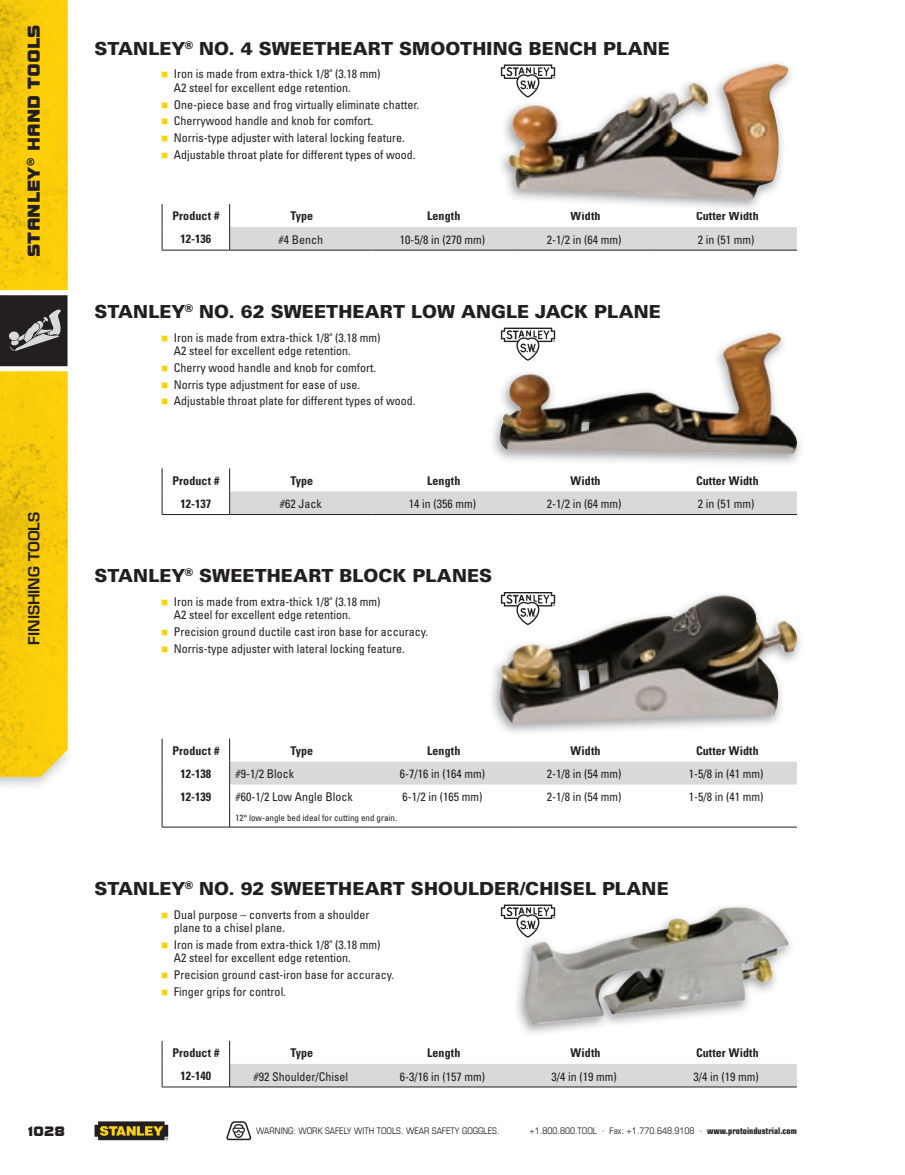
<style>
.page{position:relative;width:905px;height:1175px;background:#fff}
.page>*{position:absolute;margin:0;border:0;box-sizing:border-box;transform-origin:0 0}
.t1{font:900 18px "Univers";letter-spacing:.005em;color:#231f20}
.t2{font:18px "Bolt EF";color:#231f20}
.t3{font:600 15px "Eurostile LT Std";color:#231f20}
.t4{font:14.25px "Bolt EF";color:#231f20}
.t5{font:condensed 12px/13.5px "Univers";color:#231f20}
.t6{font:700 condensed 12px "Univers";letter-spacing:.01em;color:#231f20}
.t7{font:condensed 12px "Univers LT Std";color:#231f20}
.t8{font:condensed 9px "Eurostile LT Std";color:#231f20}
.t9{font:condensed 9px "Univers LT Std";color:#231f20}
.s1{color:#fed20e}
.s2{font-weight:700}
</style>
<div class="page">
<hr style="left:230px;top:250px;width:141px;height:1px;background:#231f20">
<hr style="left:371px;top:250px;width:142px;height:1px;background:#231f20">
<hr style="left:513px;top:250px;width:142px;height:1px;background:#231f20">
<hr style="left:655px;top:250px;width:141px;height:1px;background:#231f20">
<svg style="left:162px;top:204px;width:1px;height:46px"></svg>
<svg style="left:229px;top:204px;width:567px;height:46px"></svg>
<hr style="left:162px;top:250px;width:68px;height:1px;background:#231f20">
<hr style="left:230px;top:514px;width:141px;height:1px;background:#231f20">
<hr style="left:371px;top:514px;width:142px;height:1px;background:#231f20">
<hr style="left:513px;top:514px;width:142px;height:1px;background:#231f20">
<hr style="left:655px;top:514px;width:141px;height:1px;background:#231f20">
<svg style="left:162px;top:468px;width:1px;height:46px"></svg>
<svg style="left:229px;top:468px;width:567px;height:46px"></svg>
<hr style="left:162px;top:514px;width:68px;height:1px;background:#231f20">
<hr style="left:230px;top:826px;width:141px;height:1px;background:#231f20">
<hr style="left:371px;top:826px;width:142px;height:1px;background:#231f20">
<hr style="left:513px;top:826px;width:142px;height:1px;background:#231f20">
<hr style="left:655px;top:826px;width:141px;height:1px;background:#231f20">
<svg style="left:162px;top:738px;width:1px;height:88px"></svg>
<hr style="left:162px;top:826px;width:68px;height:1px;background:#231f20">
<svg style="left:229px;top:738px;width:567px;height:88px"></svg>
<svg style="left:162px;top:1040px;width:1px;height:46px"></svg>
<svg style="left:229px;top:1040px;width:567px;height:47px"></svg>
<hr style="left:162px;top:1086px;width:68px;height:1px;background:#231f20">
<img style="left:498px;top:63px;width:296px;height:148px">
<img style="left:508px;top:64px;width:280px;height:135px">
<svg style="left:501px;top:64px;width:54px;height:34px"></svg>
<img style="left:492px;top:330px;width:309px;height:134px">
<img style="left:500px;top:333px;width:296px;height:120px">
<svg style="left:501px;top:327px;width:54px;height:34px"></svg>
<img style="left:492px;top:594px;width:309px;height:139px">
<img style="left:500px;top:595px;width:297px;height:128px">
<svg style="left:501px;top:592px;width:54px;height:33px"></svg>
<img style="left:516px;top:906px;width:275px;height:128px">
<img style="left:523px;top:907px;width:265px;height:117px">
<svg style="left:501px;top:904px;width:54px;height:33px"></svg>
<img style="left:0;top:776px;width:51px;height:10px">
<img style="left:0;top:0;width:68px;height:776px">
<svg style="left:227px;top:1121px;width:25px;height:19px"></svg>
<svg style="left:94px;top:1121px;width:74px;height:19px"></svg>
<svg style="left:0;top:290px;width:68px;height:81px"></svg>
<h1 class="t2" style="left:24px;top:257px;width:234px;rotate:-90deg">Stanley® Hand toolS</h1>
<p class="t3" style="left:24px;top:644px;width:134px;rotate:-90deg">FINISHING TOOLS</p>
<h1 class="t1" style="left:94px;top:37px;width:577px">STANLEY<sup>®</sup> NO. 4 SWEETHEART SMOOTHING BENCH PLANE</h1>
<p class="t5" style="left:174px;top:67px;width:208px;text-indent:-13px"><span class="s1">■</span> Iron is made from extra-thick 1/8" (3.18 mm)<br>A2 steel for excellent edge retention.</p>
<p class="t5" style="left:161px;top:97px;width:260px"><span class="s1">■</span> One-piece base and frog virtually eliminate chatter.</p>
<p class="t5" style="left:161px;top:114px;width:214px"><span class="s1">■</span> Cherrywood handle and knob for comfort.</p>
<p class="t5" style="left:161px;top:131px;width:245px"><span class="s1">■</span> Norris-type adjuster with lateral locking feature.</p>
<p class="t5" style="left:161px;top:148px;width:256px"><span class="s1">■</span> Adjustable throat plate for different types of wood.</p>
<p class="t6" style="left:172px;top:209px;width:48px">Product #</p>
<p class="t6" style="left:290px;top:209px;width:24px">Type</p>
<p class="t6" style="left:427px;top:209px;width:35px">Length</p>
<p class="t6" style="left:570px;top:209px;width:31px">Width</p>
<p class="t6" style="left:696px;top:209px;width:64px">Cutter Width</p>
<p class="t6" style="left:180px;top:232px;width:32px">12-136</p>
<p class="t5" style="left:278px;top:232px;width:46px">#4 Bench</p>
<p class="t5" style="left:399px;top:232px;width:87px">10-5/8 in (270 mm)</p>
<p class="t5" style="left:547px;top:232px;width:76px">2-1/2 in (64 mm)</p>
<p class="t5" style="left:697px;top:232px;width:58px">2 in (51 mm)</p>
<h1 class="t1" style="left:94px;top:300px;width:568px">STANLEY<sup>®</sup> NO. 62 SWEETHEART LOW ANGLE JACK PLANE</h1>
<p class="t5" style="left:174px;top:330px;width:208px;text-indent:-13px"><span class="s1">■</span> Iron is made from extra-thick 1/8" (3.18 mm)<br>A2 steel for excellent edge retention.</p>
<p class="t5" style="left:161px;top:360px;width:216px"><span class="s1">■</span> Cherry wood handle and knob for comfort.</p>
<p class="t5" style="left:161px;top:377px;width:200px"><span class="s1">■</span> Norris type adjustment for ease of use.</p>
<p class="t5" style="left:161px;top:394px;width:256px"><span class="s1">■</span> Adjustable throat plate for different types of wood.</p>
<p class="t6" style="left:172px;top:473px;width:48px">Product #</p>
<p class="t6" style="left:290px;top:473px;width:24px">Type</p>
<p class="t6" style="left:427px;top:473px;width:35px">Length</p>
<p class="t6" style="left:570px;top:473px;width:31px">Width</p>
<p class="t6" style="left:696px;top:473px;width:64px">Cutter Width</p>
<p class="t6" style="left:180px;top:496px;width:32px">12-137</p>
<p class="t5" style="left:280px;top:497px;width:43px">#62 Jack</p>
<p class="t5" style="left:408px;top:497px;width:69px">14 in (356 mm)</p>
<p class="t5" style="left:547px;top:497px;width:76px">2-1/2 in (64 mm)</p>
<p class="t5" style="left:697px;top:497px;width:58px">2 in (51 mm)</p>
<h1 class="t1" style="left:94px;top:564px;width:399px">STANLEY<sup>®</sup> SWEETHEART BLOCK PLANES</h1>
<p class="t5" style="left:174px;top:595px;width:208px;text-indent:-13px"><span class="s1">■</span> Iron is made from extra-thick 1/8" (3.18 mm)<br>A2 steel for excellent edge retention.</p>
<p class="t5" style="left:161px;top:625px;width:269px"><span class="s1">■</span> Precision ground ductile cast iron base for accuracy.</p>
<p class="t5" style="left:161px;top:641px;width:245px"><span class="s1">■</span> Norris-type adjuster with lateral locking feature.</p>
<p class="t6" style="left:172px;top:743px;width:48px">Product #</p>
<p class="t6" style="left:290px;top:743px;width:24px">Type</p>
<p class="t6" style="left:427px;top:743px;width:35px">Length</p>
<p class="t6" style="left:570px;top:743px;width:31px">Width</p>
<p class="t6" style="left:696px;top:743px;width:64px">Cutter Width</p>
<p class="t6" style="left:180px;top:766px;width:32px">12-138</p>
<p class="t7" style="left:235px;top:765px;width:60px">#9-1/2 Block</p>
<p class="t5" style="left:399px;top:766px;width:87px">6-7/16 in (164 mm)</p>
<p class="t5" style="left:547px;top:766px;width:76px">2-1/8 in (54 mm)</p>
<p class="t5" style="left:688px;top:766px;width:76px">1-5/8 in (41 mm)</p>
<p class="t6" style="left:180px;top:789px;width:32px">12-139</p>
<p class="t7" style="left:235px;top:788px;width:119px">#60-1/2 Low Angle Block</p>
<p class="t5" style="left:402px;top:790px;width:81px">6-1/2 in (165 mm)</p>
<p class="t5" style="left:547px;top:790px;width:76px">2-1/8 in (54 mm)</p>
<p class="t5" style="left:688px;top:790px;width:76px">1-5/8 in (41 mm)</p>
<p class="t9" style="left:235px;top:812px;width:163px">12° low-angle bed ideal for cutting end grain.</p>
<h1 class="t1" style="left:94px;top:877px;width:575px">STANLEY<sup>®</sup> NO. 92 SWEETHEART SHOULDER/CHISEL PLANE</h1>
<p class="t5" style="left:174px;top:907px;width:197px;text-indent:-13px"><span class="s1">■</span> Dual purpose – converts from a shoulder plane to a chisel plane.</p>
<p class="t5" style="left:174px;top:937px;width:208px;text-indent:-13px"><span class="s1">■</span> Iron is made from extra-thick 1/8" (3.18 mm)<br>A2 steel for excellent edge retention.</p>
<p class="t5" style="left:161px;top:967px;width:235px"><span class="s1">■</span> Precision ground cast-iron base for accuracy.</p>
<p class="t5" style="left:161px;top:984px;width:126px"><span class="s1">■</span> Finger grips for control.</p>
<p class="t6" style="left:172px;top:1045px;width:48px">Product #</p>
<p class="t6" style="left:290px;top:1045px;width:24px">Type</p>
<p class="t6" style="left:427px;top:1045px;width:35px">Length</p>
<p class="t6" style="left:570px;top:1045px;width:31px">Width</p>
<p class="t6" style="left:696px;top:1045px;width:64px">Cutter Width</p>
<p class="t6" style="left:180px;top:1068px;width:32px">12-140</p>
<p class="t5" style="left:253px;top:1069px;width:96px">#92 Shoulder/Chisel</p>
<p class="t5" style="left:399px;top:1069px;width:87px">6-3/16 in (157 mm)</p>
<p class="t5" style="left:551px;top:1069px;width:67px">3/4 in (19 mm)</p>
<p class="t5" style="left:693px;top:1069px;width:67px">3/4 in (19 mm)</p>
<p class="t4" style="left:28px;top:1122px;width:38px">1028</p>
<p class="t8" style="left:256px;top:1125px;width:245px">WARNING: WORK SAFELY WITH TOOLS. WEAR SAFETY GOGGLES.</p>
<p class="t8" style="left:529px;top:1125px;width:269px">+1.800.800.TOOL · Fax: +1.770.648.9108 · <span class="s2">www.protoindustrial.com</span></p>
</div>
